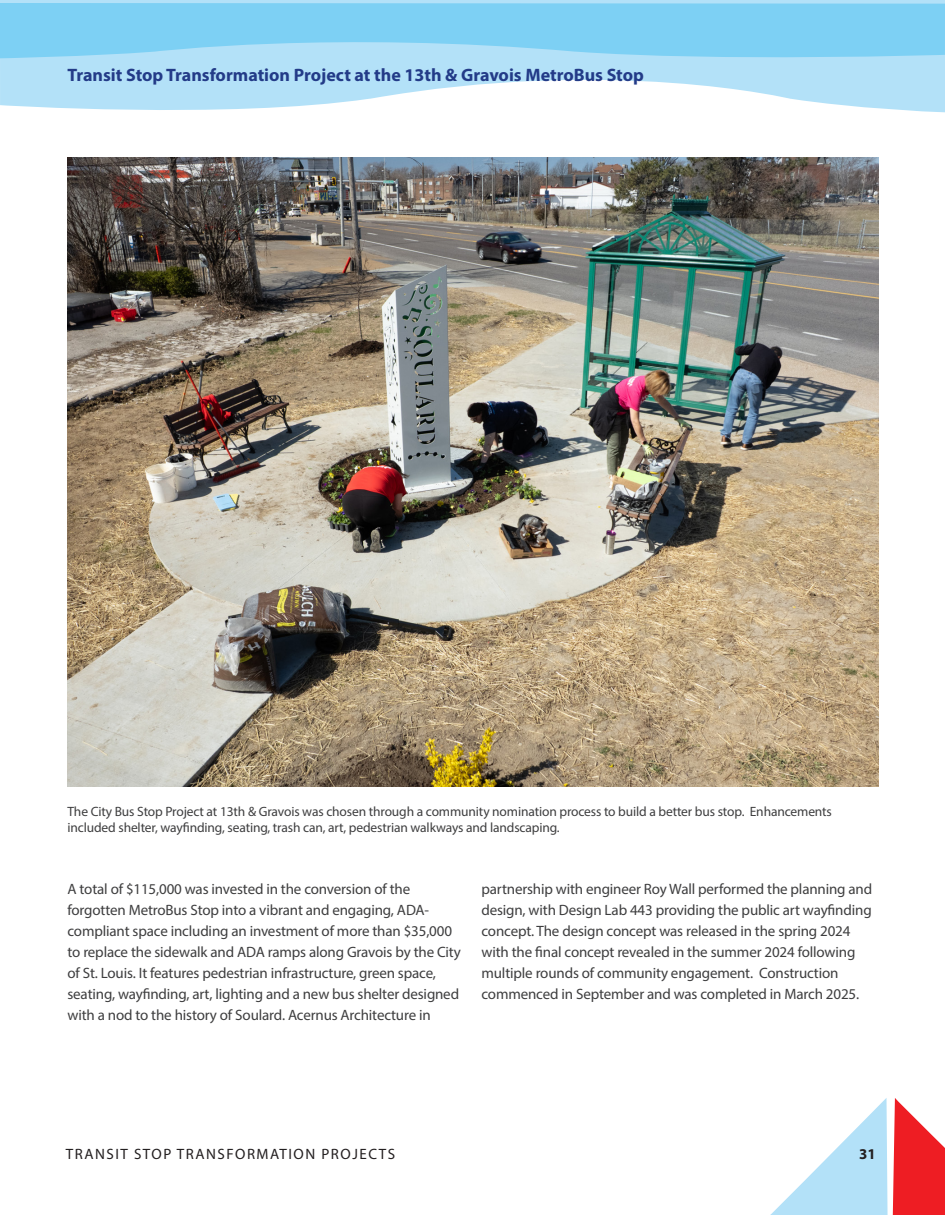
<style>
.page{position:relative;width:945px;height:1215px;background:#fff}
.page>*{position:absolute;margin:0;border:0;box-sizing:border-box;transform-origin:0 0}
.t1{font:700 18px "Myriad Pro";color:#233b88}
.t2{font:15px/21px "Myriad Pro";letter-spacing:-.01em;color:#3e3e3f}
.t3{font:15px "Myriad Pro";letter-spacing:.1em;color:#231f20}
.t4{font:700 15px "Myriad Pro";color:#231f20}
.t5{font:13.5px/16.2px "Myriad Pro";letter-spacing:-.01em;color:#3e3e3f}
</style>
<div class="page">
<svg style="left:770px;top:1098px;width:175px;height:117px"></svg>
<svg style="left:0;top:0;width:945px;height:113px;fill:#b3e1f8"></svg>
<svg style="left:0;top:3px;width:945px;height:59px;background:#87d3f4"></svg>
<img style="left:68px;top:158px;width:810px;height:629px">
<p class="t1" style="left:68px;top:63px;width:578px">Transit Stop Transformation Project at the 13th &amp; Gravois MetroBus Stop</p>
<p class="t5" style="left:68px;top:803px;width:766px">The City Bus Stop Project at 13th &amp; Gravois was chosen through a community nomination process to build a better bus stop. Enhancements included shelter, wayfinding, seating, trash can, art, pedestrian walkways and landscaping.</p>
<p class="t2" style="left:68px;top:878px;width:395px">A total of $115,000 was invested in the conversion of the forgotten MetroBus Stop into a vibrant and engaging, ADA&shy;compliant space including an investment of more than $35,000 to replace the sidewalk and ADA ramps along Gravois by the City of St. Louis. It features pedestrian infrastructure, green space, seating, wayfinding, art, lighting and a new bus shelter designed with a nod to the history of Soulard. Acernus Architecture in</p>
<p class="t2" style="left:482px;top:878px;width:392px">partnership with engineer Roy Wall performed the planning and design, with Design Lab 443 providing the public art wayfinding concept. The design concept was released in the spring 2024 with the final concept revealed in the summer 2024 following multiple rounds of community engagement. Construction commenced in September and was completed in March 2025.</p>
<p class="t3" style="left:66px;top:1144px;width:331px">TRANSIT STOP TRANSFORMATION PROJECTS</p>
<p class="t4" style="left:859px;top:1144px;width:18px">31</p>
</div>
